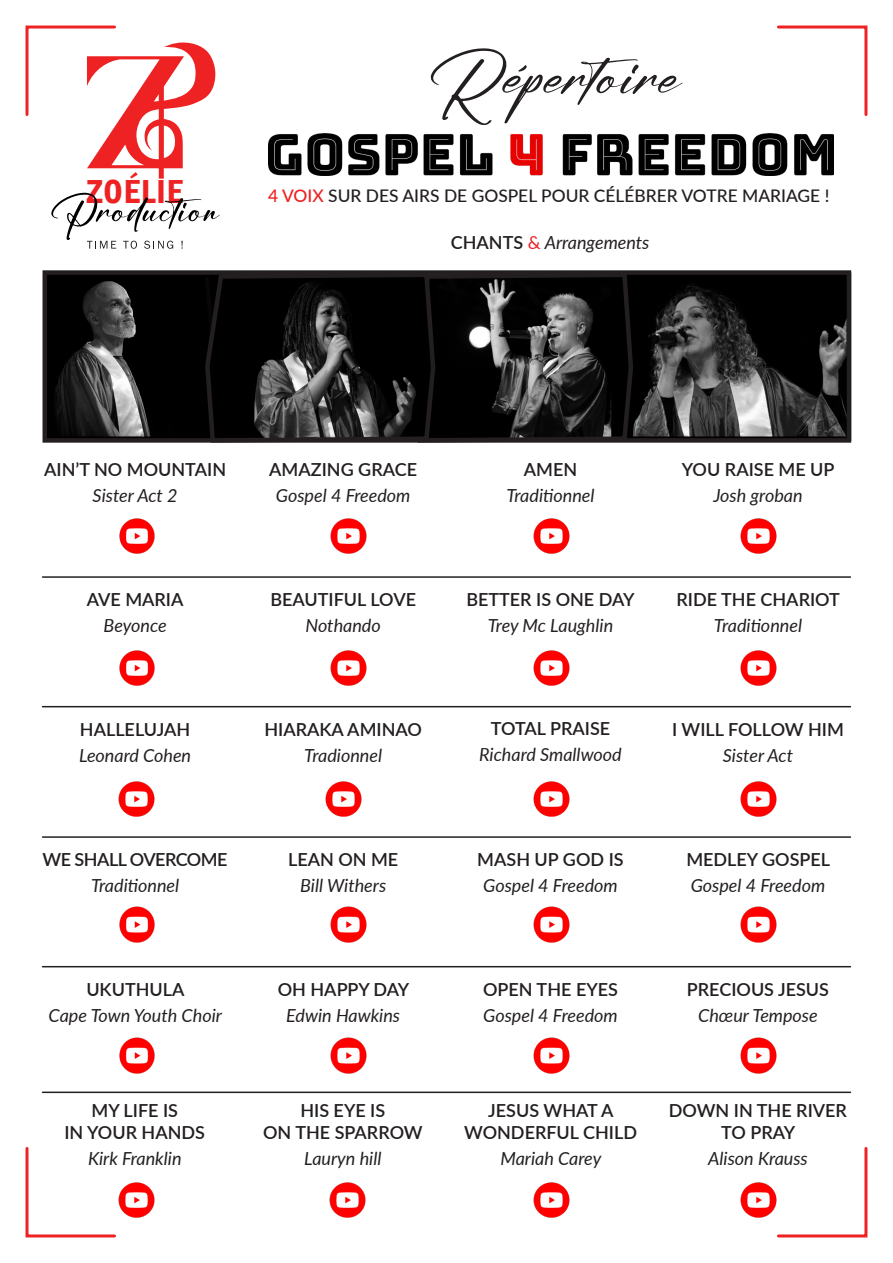
<style>
.page{position:relative;width:893px;height:1263px;background:#fff}
.page>*{position:absolute;margin:0;border:0;box-sizing:border-box;transform-origin:0 0}
.t1{font:italic 63px "Australia Custom";color:#231f20}
.t2{font:600 condensed 34.2px "Franklin Gothic";letter-spacing:.03em;color:#ee2123}
.t3{font:italic 18px "Lato";color:#231f20}
.t4{font:600 18px/21.6px "Lato";color:#231f20;text-align:center}
.t5{font:600 18px "Lato";letter-spacing:-.03em;color:#231f20}
.t6{font:500 17.4px "Lato";color:#231f20}
.s1{color:#ee2123}
.s2{font-weight:600;font-style:normal}
.s3{font-style:normal;color:#ee2123}
</style>
<div class="page">
<svg style="left:777px;top:1147px;width:91px;height:91px"></svg>
<svg style="left:25px;top:1147px;width:91px;height:91px"></svg>
<svg style="left:777px;top:25px;width:91px;height:91px"></svg>
<svg style="left:25px;top:25px;width:191px;height:154px"></svg>
<svg style="left:51px;top:193px;width:169px;height:56px"></svg>
<img style="left:268px;top:134px;width:565px;height:42px">
<img style="left:119px;top:518px;width:36px;height:36px">
<img style="left:330px;top:518px;width:37px;height:36px">
<img style="left:533px;top:518px;width:37px;height:36px">
<img style="left:740px;top:518px;width:37px;height:36px">
<img style="left:119px;top:650px;width:36px;height:36px">
<img style="left:330px;top:650px;width:37px;height:36px">
<img style="left:533px;top:650px;width:37px;height:36px">
<img style="left:740px;top:650px;width:37px;height:36px">
<img style="left:118px;top:781px;width:37px;height:36px">
<img style="left:325px;top:781px;width:37px;height:36px">
<img style="left:533px;top:781px;width:37px;height:36px">
<img style="left:740px;top:781px;width:37px;height:36px">
<img style="left:119px;top:906px;width:36px;height:37px">
<img style="left:330px;top:906px;width:37px;height:37px">
<img style="left:533px;top:906px;width:37px;height:37px">
<img style="left:740px;top:906px;width:37px;height:37px">
<img style="left:119px;top:1037px;width:36px;height:37px">
<img style="left:330px;top:1037px;width:37px;height:37px">
<img style="left:533px;top:1037px;width:37px;height:37px">
<img style="left:740px;top:1037px;width:37px;height:37px">
<img style="left:112px;top:1174px;width:43px;height:46px">
<img style="left:329px;top:1182px;width:37px;height:36px">
<img style="left:533px;top:1182px;width:37px;height:36px">
<img style="left:740px;top:1174px;width:41px;height:46px">
<hr style="left:43px;top:576px;width:807px;height:2px;background:#231f20">
<hr style="left:43px;top:706px;width:807px;height:1px;background:#231f20">
<hr style="left:43px;top:836px;width:807px;height:2px;background:#231f20">
<hr style="left:43px;top:966px;width:807px;height:1px;background:#231f20">
<hr style="left:43px;top:1091px;width:807px;height:2px;background:#231f20">
<img style="left:635px;top:278px;width:211px;height:158px">
<div style="left:602px;top:273px;width:249px;height:168px;border:4px solid #000"></div>
<img style="left:50px;top:278px;width:153px;height:158px">
<div style="left:45px;top:273px;width:227px;height:168px;border:4px solid #000"></div>
<svg style="left:203px;top:275px;width:432px;height:163px;background:#212121"></svg>
<div style="left:43px;top:270px;width:808px;height:173px;border:4px solid #231f20"></div>
<p class="t2" style="left:87px;top:169px;width:98px">ZOÉLIE</p>
<p class="t1" style="left:424px;top:32px;width:254px">Répertoire</p>
<p class="t6" style="left:268px;top:183px;width:563px"><span class="s1">4 VOIX</span> SUR DES AIRS DE GOSPEL POUR CÉLÉBRER VOTRE MARIAGE !</p>
<p class="t3" style="left:451px;top:229px;width:200px"><span class="s2">CHANTS</span> <span class="s3">&amp;</span> Arrangements</p>
<p class="t4" style="left:44px;top:458px;width:183px">AIN’T NO MOUNTAIN</p>
<p class="t3" style="left:93px;top:483px;width:87px">Sister Act 2</p>
<p class="t4" style="left:87px;top:588px;width:98px">AVE MARIA</p>
<p class="t3" style="left:104px;top:612px;width:65px">Beyonce</p>
<p class="t4" style="left:80px;top:718px;width:112px">HALLELUJAH</p>
<p class="t3" style="left:79px;top:743px;width:114px">Leonard Cohen</p>
<p class="t5" style="left:43px;top:846px;width:186px">WE SHALL OVERCOME</p>
<p class="t3" style="left:91px;top:872px;width:90px">Traditionnel</p>
<p class="t4" style="left:86px;top:977px;width:100px">UKUTHULA</p>
<p class="t3" style="left:49px;top:1002px;width:175px">Cape Town Youth Choir</p>
<p class="t4" style="left:91px;top:1099px;width:88px">MY LIFE IS</p>
<p class="t4" style="left:64px;top:1120px;width:142px">IN YOUR HANDS</p>
<p class="t3" style="left:88px;top:1145px;width:95px">Kirk Franklin</p>
<p class="t4" style="left:269px;top:458px;width:149px">AMAZING GRACE</p>
<p class="t3" style="left:276px;top:483px;width:136px">Gospel 4 Freedom</p>
<p class="t4" style="left:270px;top:588px;width:147px">BEAUTIFUL LOVE</p>
<p class="t3" style="left:306px;top:612px;width:77px">Nothando</p>
<p class="t4" style="left:264px;top:718px;width:159px">HIARAKA AMINAO</p>
<p class="t3" style="left:304px;top:743px;width:79px">Tradionnel</p>
<p class="t4" style="left:288px;top:848px;width:112px">LEAN ON ME</p>
<p class="t3" style="left:300px;top:872px;width:88px">Bill Withers</p>
<p class="t4" style="left:278px;top:977px;width:133px">OH HAPPY DAY</p>
<p class="t3" style="left:286px;top:1002px;width:115px">Edwin Hawkins</p>
<p class="t4" style="left:300px;top:1099px;width:86px">HIS EYE IS</p>
<p class="t4" style="left:263px;top:1120px;width:161px">ON THE SPARROW</p>
<p class="t3" style="left:304px;top:1145px;width:79px">Lauryn hill</p>
<p class="t4" style="left:524px;top:458px;width:55px">AMEN</p>
<p class="t3" style="left:506px;top:483px;width:90px">Traditionnel</p>
<p class="t4" style="left:682px;top:458px;width:154px">YOU RAISE ME UP</p>
<p class="t3" style="left:713px;top:483px;width:91px">Josh groban</p>
<p class="t4" style="left:466px;top:588px;width:170px">BETTER IS ONE DAY</p>
<p class="t3" style="left:488px;top:612px;width:127px">Trey Mc Laughlin</p>
<p class="t4" style="left:676px;top:588px;width:165px">RIDE THE CHARIOT</p>
<p class="t3" style="left:714px;top:612px;width:90px">Traditionnel</p>
<p class="t4" style="left:491px;top:717px;width:121px">TOTAL PRAISE</p>
<p class="t3" style="left:479px;top:742px;width:144px">Richard Smallwood</p>
<p class="t4" style="left:672px;top:718px;width:173px">I WILL FOLLOW HIM</p>
<p class="t3" style="left:723px;top:743px;width:72px">Sister Act</p>
<p class="t4" style="left:477px;top:848px;width:148px">MASH UP GOD IS</p>
<p class="t3" style="left:483px;top:872px;width:136px">Gospel 4 Freedom</p>
<p class="t4" style="left:686px;top:848px;width:145px">MEDLEY GOSPEL</p>
<p class="t3" style="left:691px;top:872px;width:136px">Gospel 4 Freedom</p>
<p class="t4" style="left:483px;top:977px;width:136px">OPEN THE EYES</p>
<p class="t3" style="left:483px;top:1002px;width:136px">Gospel 4 Freedom</p>
<p class="t4" style="left:464px;top:1099px;width:174px">JESUS WHAT A<br>WONDERFUL CHILD</p>
<p class="t3" style="left:500px;top:1145px;width:102px">Mariah Carey</p>
<p class="t4" style="left:687px;top:977px;width:144px">PRECIOUS JESUS</p>
<p class="t3" style="left:698px;top:1002px;width:121px">Chœur Tempose</p>
<p class="t4" style="left:669px;top:1099px;width:180px">DOWN IN THE RIVER<br>TO PRAY</p>
<p class="t3" style="left:708px;top:1145px;width:101px">Alison Krauss</p>
</div>
